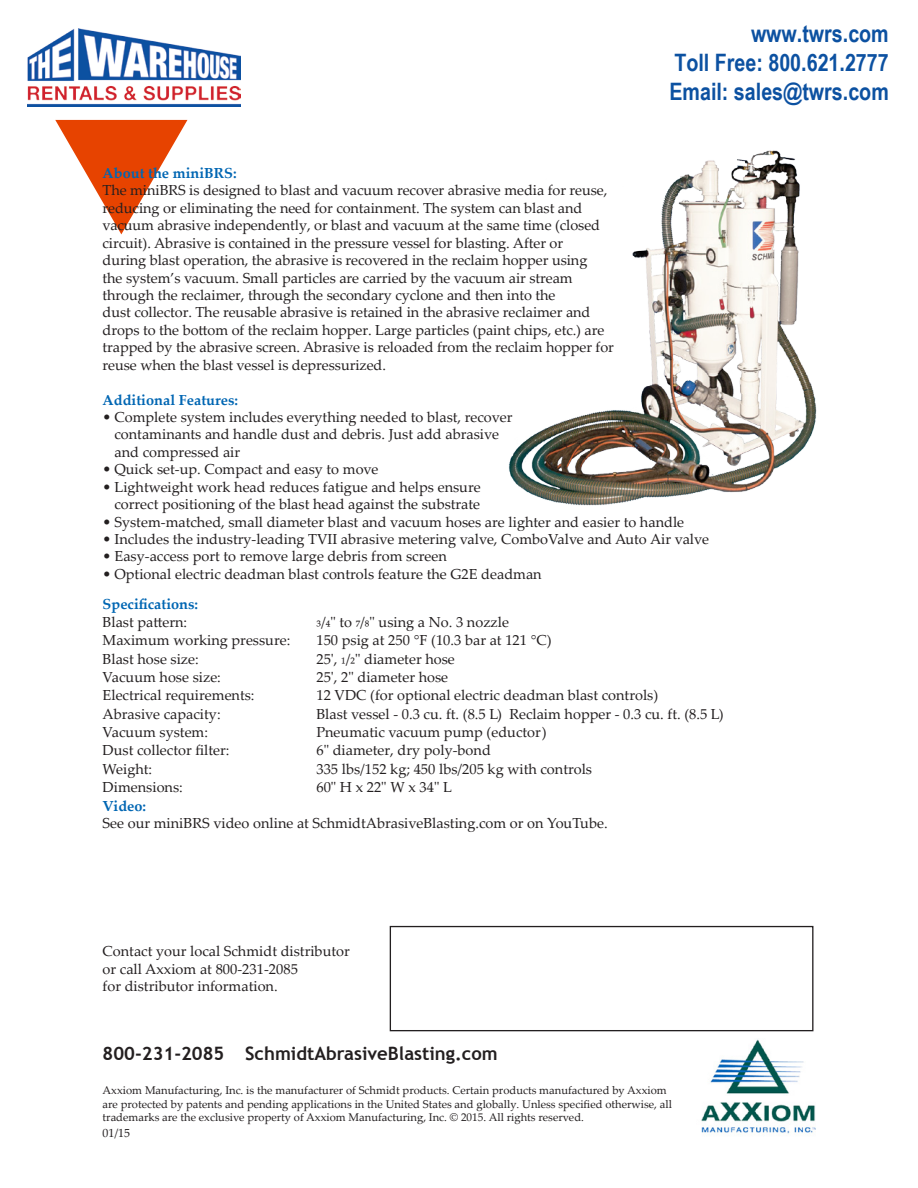
<style>
.page{position:relative;width:918px;height:1188px;background:#fff}
.page>*{position:absolute;margin:0;border:0;box-sizing:border-box;transform-origin:0 0}
.t1{font:700 24px/28.8px "Arial Narrow";color:#0c51a1;text-align:right}
.t2{font:700 18.45px "Trebuchet MS";color:#231f20}
.t3{font:14.55px/17.4px "Palatino Linotype";color:#231f20}
.t4{font:700 14.55px "Palatino Linotype";color:#0166b3}
.t5{font:14.55px "Palatino Linotype";letter-spacing:.25em;color:#231f20}
.t6{font:11.85px "Palatino Linotype";color:#231f20}
.t7{font:11.25px/13.5px "Palatino Linotype";color:#231f20}
.s1{font-weight:700;color:#0166b3}
</style>
<div class="page">
<img style="left:27px;top:29px;width:214px;height:78px">
<img style="left:508px;top:150px;width:309px;height:356px">
<img style="left:701px;top:1039px;width:114px;height:96px">
<div style="left:390px;top:926px;width:423px;height:105px;border:1px solid #231f20"></div>
<h1 class="t1" style="left:674px;top:18px;width:216px">www.twrs.com<br>Toll Free: 800.621.2777</h1>
<h1 class="t1" style="left:669px;top:75px;width:221px">Email: sales@twrs.com</h1>
<p class="t3" style="left:103px;top:164px;width:513px"><span class="s1">About the miniBRS:<br></span>The miniBRS is designed to blast and vacuum recover abrasive media for reuse, reducing or eliminating the need for containment. The system can blast and vacuum abrasive independently, or blast and vacuum at the same time (closed circuit). Abrasive is contained in the pressure vessel for blasting. After or<br>during blast operation, the abrasive is recovered in the reclaim hopper using<br>the system’s vacuum. Small particles are carried by the vacuum air stream through the reclaimer, through the secondary cyclone and then into the<br>dust collector. The reusable abrasive is retained in the abrasive reclaimer and drops to the bottom of the reclaim hopper. Large particles (paint chips, etc.) are trapped by the abrasive screen. Abrasive is reloaded from the reclaim hopper for reuse when the blast vessel is depressurized.</p>
<p class="t4" style="left:103px;top:389px;width:137px">Additional Features:</p>
<p class="t3" style="left:114px;top:408px;width:400px;text-indent:-12px">• Complete system includes everything needed to blast, recover contaminants and handle dust and debris. Just add abrasive and compressed air</p>
<p class="t3" style="left:103px;top:460px;width:277px">• Quick set-up. Compact and easy to move</p>
<p class="t3" style="left:103px;top:477px;width:380px;text-align:right">• Lightweight work head reduces fatigue and helps ensure correct positioning of the blast head against the substrate</p>
<p class="t3" style="left:103px;top:512px;width:583px">• System-matched, small diameter blast and vacuum hoses are lighter and easier to handle</p>
<p class="t3" style="left:103px;top:530px;width:608px">• Includes the industry-leading TVII abrasive metering valve, ComboValve and Auto Air valve</p>
<p class="t3" style="left:103px;top:547px;width:346px">• Easy-access port to remove large debris from screen</p>
<p class="t3" style="left:103px;top:558px;width:441px;line-height:30.6px">• Optional electric deadman blast controls feature the G2E deadman<br><span class="s1">Specifications:</span></p>
<p class="t3" style="left:103px;top:613px;width:86px">Blast pattern:</p>
<p class="t3" style="left:316px;top:613px;width:194px">3/4" to 7/8" using a No. 3 nozzle</p>
<p class="t3" style="left:103px;top:631px;width:189px">Maximum working pressure:</p>
<p class="t3" style="left:316px;top:631px;width:237px">150 psig at 250 °F (10.3 bar at 121 °C)</p>
<p class="t3" style="left:103px;top:649px;width:98px">Blast hose size:</p>
<p class="t3" style="left:316px;top:649px;width:140px">25', 1/2" diameter hose</p>
<p class="t3" style="left:103px;top:668px;width:120px">Vacuum hose size:</p>
<p class="t3" style="left:316px;top:668px;width:133px">25', 2" diameter hose</p>
<p class="t3" style="left:103px;top:686px;width:153px">Electrical requirements:</p>
<p class="t3" style="left:316px;top:686px;width:343px">12 VDC (for optional electric deadman blast controls)</p>
<p class="t3" style="left:103px;top:704px;width:120px">Abrasive capacity:</p>
<p class="t3" style="left:316px;top:704px;width:409px">Blast vessel - 0.3 cu. ft. (8.5 L) Reclaim hopper - 0.3 cu. ft. (8.5 L)</p>
<p class="t3" style="left:103px;top:723px;width:107px">Vacuum system:</p>
<p class="t3" style="left:316px;top:723px;width:232px">Pneumatic vacuum pump (eductor)</p>
<p class="t3" style="left:103px;top:741px;width:128px">Dust collector filter:</p>
<p class="t3" style="left:316px;top:741px;width:176px">6" diameter, dry poly-bond</p>
<p class="t3" style="left:103px;top:760px;width:51px">Weight:</p>
<p class="t3" style="left:316px;top:760px;width:277px">335 lbs/152 kg; 450 lbs/205 kg with controls</p>
<p class="t3" style="left:103px;top:778px;width:82px">Dimensions:</p>
<p class="t5" style="left:316px;top:777px;width:137px">60"Hx22"Wx34"L</p>
<p class="t3" style="left:103px;top:796px;width:507px"><span class="s1">Video:<br></span>See our miniBRS video online at SchmidtAbrasiveBlasting.com or on YouTube.</p>
<p class="t3" style="left:103px;top:942px;width:249px">Contact your local Schmidt distributor or call Axxiom at 800-231-2085<br>for distributor information.</p>
<p class="t2" style="left:103px;top:1042px;width:397px">800-231-2085 SchmidtAbrasiveBlasting.com</p>
<p class="t7" style="left:103px;top:1083px;width:571px">Axxiom Manufacturing, Inc. is the manufacturer of Schmidt products. Certain products manufactured by Axxiom are protected by patents and pending applications in the United States and globally. Unless specified otherwise, all trademarks are the exclusive property of Axxiom Manufacturing, Inc. © 2015. All rights reserved.</p>
<p class="t6" style="left:103px;top:1124px;width:29px">01/15</p>
</div>
